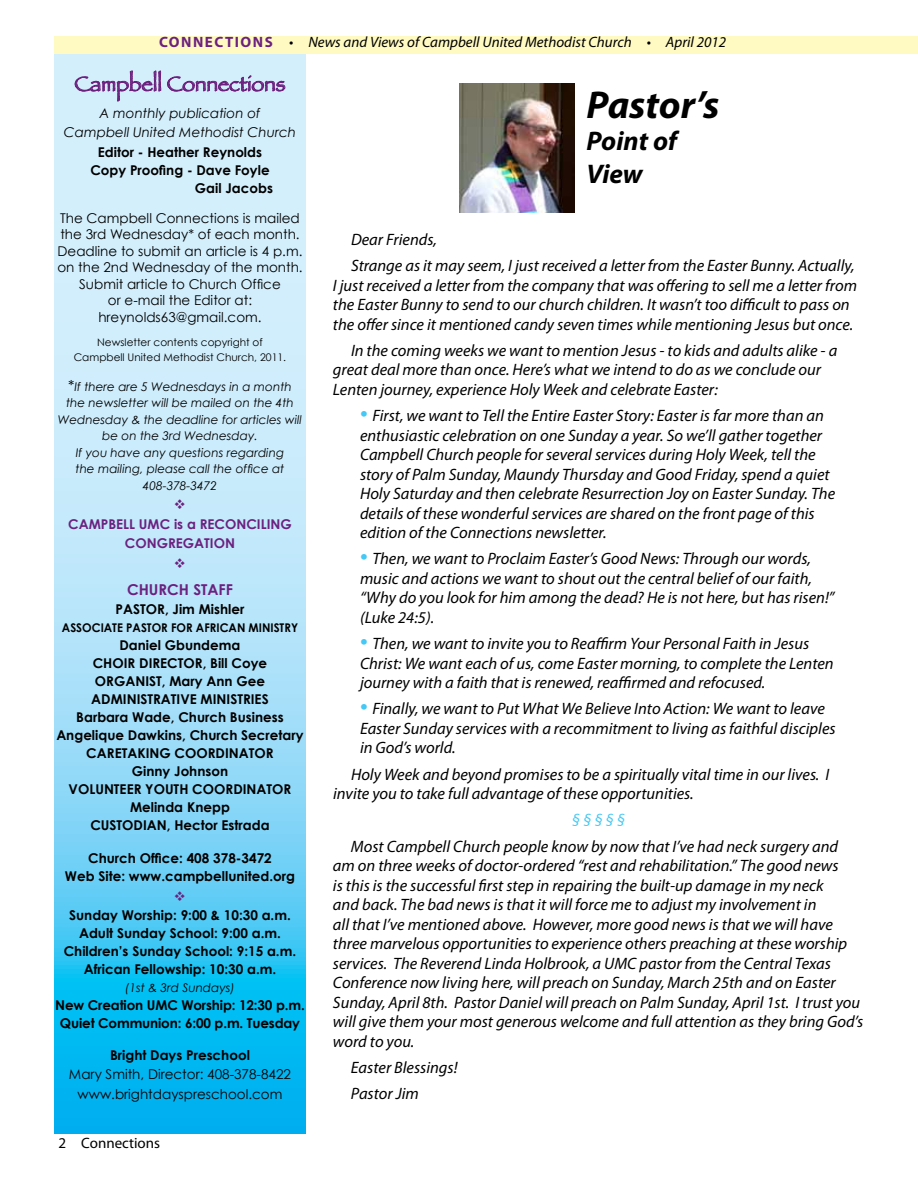
<style>
.page{position:relative;width:918px;height:1188px;background:#fff}
.page>*{position:absolute;margin:0;border:0;box-sizing:border-box;transform-origin:0 0}
.t1{font:italic 700 39px "Myriad Pro";color:#000}
.t2{font:italic 700 27px/32.4px "Myriad Pro";color:#000}
.t3{font:21px "Papyrus";color:#6c217f}
.t4{font:italic 16.5px/19.5px "Myriad Pro";color:#000}
.t5{font:italic 16.5px "Myriad Pro";color:#44c8f5}
.t6{font:italic 15px "Myriad Pro";color:#000}
.t7{font:15px "Myriad Pro";color:#000}
.t8{font:700 15px "Century Gothic";color:#6c217f}
.t9{font:700 13.5px/18px "Century Gothic";color:#000;text-align:center}
.t10{font:13.5px/16.5px "Century Gothic";color:#000;text-align:center}
.t11{font:italic 13.5px/19.5px "Century Gothic";color:#000;text-align:center}
.t12{font:700 13.5px/19.5px "Century Gothic";color:#6c217f;text-align:center}
.t13{font:italic 12px/16.5px "Century Gothic";color:#000;text-align:center}
.t14{font:700 12px "Century Gothic";color:#000;scale:.95 1}
.t15{font:10.5px/15px "Century Gothic";color:#000;text-align:center}
.s1{font-weight:700;font-style:normal;color:#6c217f}
.s2{font-style:normal;font-size:15px}
.s3{font-size:27px;color:#44c8f5}
</style>
<div class="page">
<div style="left:55px;top:36px;width:863px;height:18px;background:#fffac2"></div>
<svg style="left:54px;top:54px;width:252px;height:1080px;background:#94ddf8"></svg>
<svg style="left:75px;top:71px;width:86px;height:30px;background:#bec4e2"></svg>
<svg style="left:167px;top:75px;width:118px;height:19px;background:#b8b8da"></svg>
<img style="left:460px;top:84px;width:114px;height:128px">
<svg style="left:175px;top:499px;width:10px;height:10px"></svg>
<svg style="left:175px;top:558px;width:10px;height:10px"></svg>
<svg style="left:175px;top:891px;width:10px;height:10px"></svg>
<p class="t6" style="left:159px;top:33px;width:569px"><span class="s1">CONNECTIONS</span> • News and Views of Campbell United Methodist Church • April 2012</p>
<p class="t3" style="left:74px;top:71px;width:213px">Campbell Connections</p>
<p class="t11" style="left:64px;top:103px;width:234px">A monthly publication of<br>Campbell United Methodist Church</p>
<p class="t9" style="left:98px;top:142px;width:166px">Editor - Heather Reynolds</p>
<p class="t9" style="left:90px;top:160px;width:181px">Copy Proofing - Dave Foyle</p>
<p class="t9" style="left:195px;top:178px;width:80px">Gail Jacobs</p>
<p class="t10" style="left:57px;top:209px;width:247px">The Campbell Connections is mailed the 3rd Wednesday* of each month.<br>Deadline to submit an article is 4 p.m. on the 2nd Wednesday of the month.<br>Submit article to Church Office<br>or e-mail the Editor at: hreynolds63@gmail.com.</p>
<p class="t15" style="left:74px;top:334px;width:214px">Newsletter contents copyright of<br>Campbell United Methodist Church, 2011.</p>
<p class="t13" style="left:58px;top:378px;width:246px"><span class="s2">*</span>If there are 5 Wednesdays in a month the newsletter will be mailed on the 4th<br>Wednesday &amp; the deadline for articles will be on the 3rd Wednesday.<br>If you have any questions regarding<br>the mailing, please call the office at<br>408-378-3472</p>
<p class="t12" style="left:68px;top:514px;width:225px">CAMPBELL UMC is a RECONCILING<br>CONGREGATION</p>
<p class="t8" style="left:127px;top:580px;width:107px">CHURCH STAFF</p>
<p class="t9" style="left:116px;top:600px;width:130px">PASTOR, Jim Mishler</p>
<p class="t14" style="left:62px;top:620px;width:250px">ASSOCIATE PASTOR FOR AFRICAN MINISTRY</p>
<p class="t9" style="left:56px;top:636px;width:249px">Daniel Gbundema<br>CHOIR DIRECTOR, Bill Coye<br>ORGANIST, Mary Ann Gee<br>ADMINISTRATIVE MINISTRIES<br>Barbara Wade, Church Business<br>Angelique Dawkins, Church Secretary<br>CARETAKING COORDINATOR<br>Ginny Johnson<br>VOLUNTEER YOUTH COORDINATOR<br>Melinda Knepp<br>CUSTODIAN, Hector Estrada</p>
<p class="t9" style="left:65px;top:849px;width:232px">Church Office: 408 378-3472<br>Web Site: www.campbellunited.org</p>
<p class="t9" style="left:64px;top:906px;width:234px">Sunday Worship: 9:00 &amp; 10:30 a.m.<br>Adult Sunday School: 9:00 a.m.<br>Children’s Sunday School: 9:15 a.m.<br>African Fellowship: 10:30 a.m.</p>
<p class="t13" style="left:125px;top:979px;width:111px">(1st &amp; 3rd Sundays)</p>
<p class="t9" style="left:55px;top:996px;width:251px">New Creation UMC Worship: 12:30 p.m.<br>Quiet Communion: 6:00 p.m. Tuesday</p>
<p class="t9" style="left:110px;top:1045px;width:141px">Bright Days Preschool</p>
<p class="t10" style="left:69px;top:1064px;width:224px;line-height:19.5px">Mary Smith, Director: 408-378-8422 www.brightdayspreschool.com</p>
<h1 class="t1" style="left:586px;top:79px;width:134px">Pastor’s</h1>
<h2 class="t2" style="left:586px;top:124px;width:92px">Point of<br>View</h2>
<p class="t4" style="left:351px;top:226px;width:505px;line-height:26.2px">Dear Friends,<br>Strange as it may seem, I just received a letter from the Easter Bunny. Actually,</p>
<p class="t4" style="left:333px;top:275px;width:526px">I just received a letter from the company that was offering to sell me a letter from the Easter Bunny to send to our church children. It wasn’t too difficult to pass on the offer since it mentioned candy seven times while mentioning Jesus but once.</p>
<p class="t4" style="left:333px;top:340px;width:506px;text-indent:18px">In the coming weeks we want to mention Jesus - to kids and adults alike - a great deal more than once. Here’s what we intend to do as we conclude our<br>Lenten journey, experience Holy Week and celebrate Easter:</p>
<p class="t4" style="left:360px;top:406px;width:477px"><span class="s3">•</span> First, we want to Tell the Entire Easter Story: Easter is far more than an enthusiastic celebration on one Sunday a year. So we’ll gather together Campbell Church people for several services during Holy Week, tell the story of Palm Sunday, Maundy Thursday and Good Friday, spend a quiet Holy Saturday and then celebrate Resurrection Joy on Easter Sunday. The details of these wonderful services are shared on the front page of this edition of the Connections newsletter.</p>
<p class="t4" style="left:360px;top:549px;width:476px"><span class="s3">•</span> Then, we want to Proclaim Easter’s Good News: Through our words, music and actions we want to shout out the central belief of our faith, “Why do you look for him among the dead? He is not here, but has risen!” (Luke 24:5).</p>
<p class="t4" style="left:360px;top:634px;width:475px"><span class="s3">•</span> Then, we want to invite you to Reaffirm Your Personal Faith in Jesus<br>Christ: We want each of us, come Easter morning, to complete the Lenten journey with a faith that is renewed, reaffirmed and refocused.</p>
<p class="t4" style="left:360px;top:699px;width:477px"><span class="s3">•</span> Finally, we want to Put What We Believe Into Action: We want to leave<br>Easter Sunday services with a recommitment to living as faithful disciples in God’s world.</p>
<p class="t4" style="left:333px;top:764px;width:498px;text-indent:18px">Holy Week and beyond promises to be a spiritually vital time in our lives. I invite you to take full advantage of these opportunities.</p>
<p class="t5" style="left:572px;top:810px;width:55px">§ § § § §</p>
<p class="t4" style="left:333px;top:836px;width:532px;text-indent:18px">Most Campbell Church people know by now that I’ve had neck surgery and am on three weeks of doctor-ordered “rest and rehabilitation.” The good news<br>is this is the successful first step in repairing the built-up damage in my neck<br>and back. The bad news is that it will force me to adjust my involvement in<br>all that I’ve mentioned above. However, more good news is that we will have three marvelous opportunities to experience others preaching at these worship services. The Reverend Linda Holbrook, a UMC pastor from the Central Texas Conference now living here, will preach on Sunday, March 25th and on Easter Sunday, April 8th. Pastor Daniel will preach on Palm Sunday, April 1st. I trust you will give them your most generous welcome and full attention as they bring God’s word to you.</p>
<p class="t4" style="left:351px;top:1054px;width:108px;line-height:26.2px">Easter Blessings!<br>Pastor Jim</p>
<p class="t7" style="left:59px;top:1134px;width:103px">2 Connections</p>
</div>
